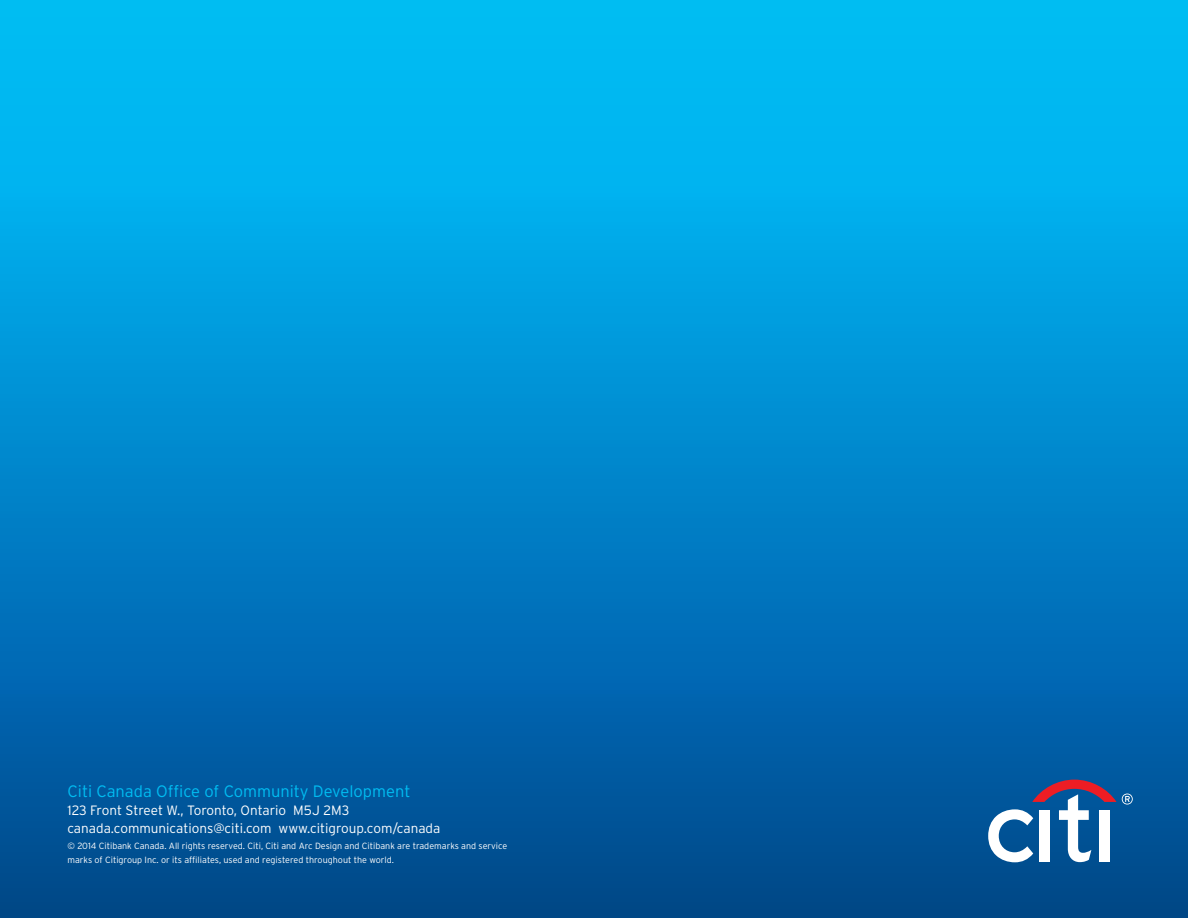
<style>
.page{position:relative;width:1188px;height:918px;background:#fff}
.page>*{position:absolute;margin:0;border:0;box-sizing:border-box;transform-origin:0 0}
.t1{font:300 16.5px "Interstate";color:#00bdf2}
.t2{font:300 13.5px/18px "Interstate";color:#fff}
.t3{font:300 9px/13.5px "Interstate";color:#fff}
</style>
<div class="page">
<div style="left:0;top:0;width:1188px;height:918px;background:linear-gradient(to bottom,#00c8ff,#004791)"></div>
<svg style="left:988px;top:780px;width:145px;height:82px"></svg>
<h1 class="t1" style="left:68px;top:782px;width:345px">Citi Canada Office of Community Development</h1>
<h2 class="t2" style="left:68px;top:801px;width:374px">123 Front Street W., Toronto, Ontario M5J 2M3 canada.communications@citi.com www.citigroup.com/canada</h2>
<p class="t3" style="left:68px;top:839px;width:441px">© 2014 Citibank Canada. All rights reserved. Citi, Citi and Arc Design and Citibank are trademarks and service marks of Citigroup Inc. or its affiliates, used and registered throughout the world.</p>
</div>
